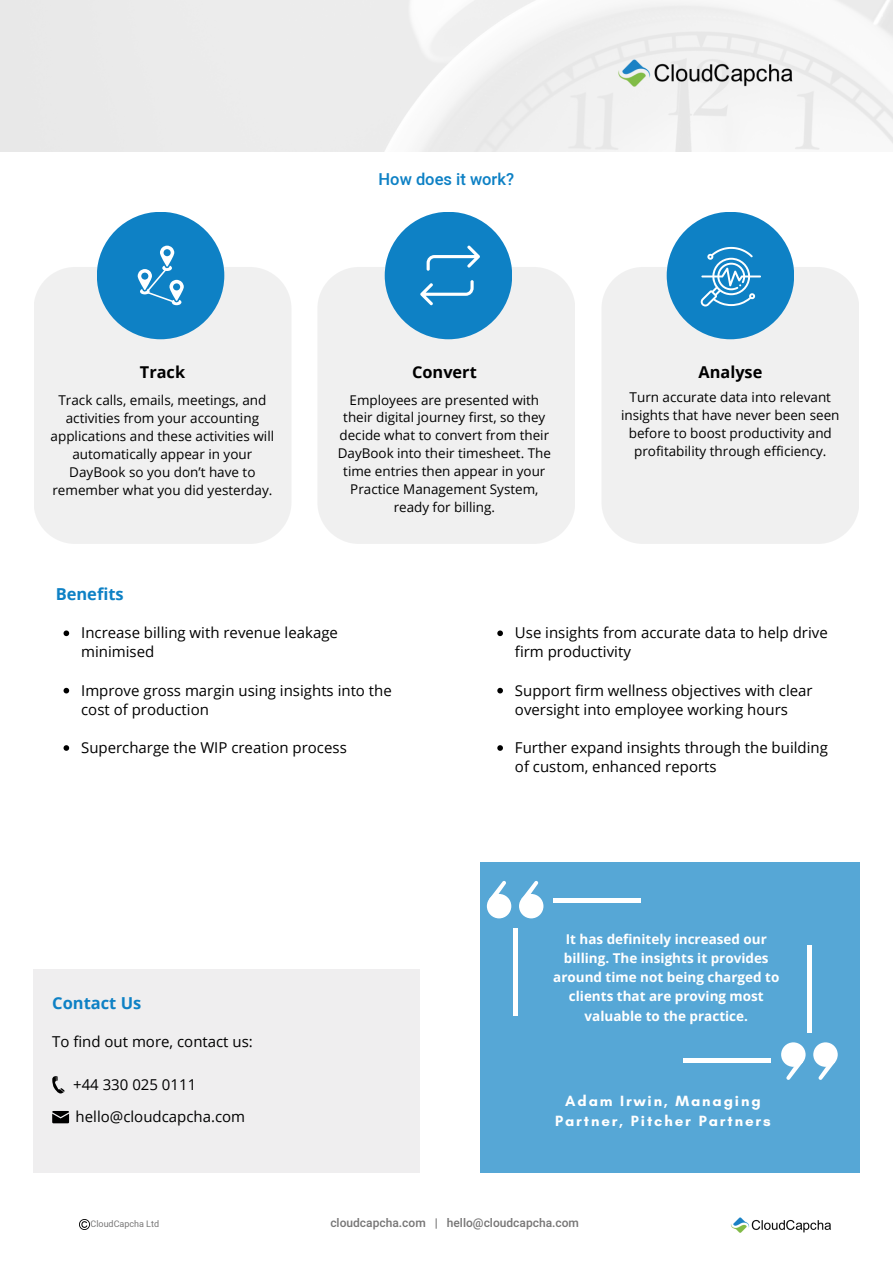
<style>
.page{position:relative;width:893px;height:1264px;background:#fff}
.page>*{position:absolute;margin:0;border:0;box-sizing:border-box;transform-origin:0 0}
.t1{font:700 16.5px "Open Sans";color:#0e81c5}
.t2{font:500 16.5px "Heebo";color:#0e81c5}
.t3{font:700 16.35px "Open Sans";color:#000}
.t4{font:700 15.15px/20.2px "Glacial Indifference";letter-spacing:.125em;color:#fff;text-align:center}
.t5{font:15px/19px "Open Sans";color:#000}
.t6{font:13.5px/18px "Open Sans";color:#000;text-align:center}
.t7{font:700 13.5px/19px "Open Sans";color:#fff;text-align:center}
.t8{font:13.35px/17.9px "Open Sans";color:#000;text-align:center}
.t9{font:500 12px "Heebo";color:#787777}
.t10{font:9px "Heebo";color:#787777}
</style>
<div class="page">
<img style="left:601px;top:43px;width:213px;height:58px">
<div style="left:34px;top:267px;width:257px;height:277px;background:#f0f0f0"></div>
<div style="left:97px;top:212px;width:127px;height:127px;background:#0e81c5;border-radius:50%"></div>
<svg style="left:138px;top:246px;width:46px;height:59px"></svg>
<div style="left:318px;top:267px;width:257px;height:277px;background:#f0f0f0"></div>
<div style="left:384px;top:212px;width:128px;height:127px;background:#0e81c5;border-radius:50%"></div>
<svg style="left:420px;top:246px;width:60px;height:59px"></svg>
<div style="left:602px;top:267px;width:257px;height:277px;background:#f0f0f0"></div>
<div style="left:666px;top:212px;width:128px;height:127px;background:#0e81c5;border-radius:50%"></div>
<svg style="left:700px;top:247px;width:61px;height:59px"></svg>
<img style="left:730px;top:1217px;width:101px;height:16px">
<svg style="left:79px;top:1219px;width:10px;height:10px"></svg>
<div style="left:480px;top:862px;width:379px;height:311px;background:#56a7d6"></div>
<div style="left:519px;top:894px;width:24px;height:24px;background:#fff;border-radius:50%"></div>
<svg style="left:521px;top:881px;width:17px;height:19px"></svg>
<div style="left:487px;top:894px;width:24px;height:24px;background:#fff;border-radius:50%"></div>
<svg style="left:489px;top:881px;width:17px;height:18px"></svg>
<hr style="left:513px;top:928px;width:4px;height:87px;background:#fff">
<hr style="left:553px;top:898px;width:88px;height:4px;background:#fff">
<div style="left:781px;top:1042px;width:24px;height:24px;background:#fff;border-radius:50%"></div>
<svg style="left:785px;top:1061px;width:18px;height:18px"></svg>
<div style="left:813px;top:1042px;width:24px;height:24px;background:#fff;border-radius:50%"></div>
<svg style="left:818px;top:1061px;width:17px;height:18px"></svg>
<hr style="left:807px;top:944px;width:4px;height:88px;background:#fff">
<div style="left:683px;top:1057px;width:88px;height:5px;background:#fff"></div>
<div style="left:34px;top:969px;width:386px;height:204px;background:#e9e8e9"></div>
<svg style="left:52px;top:1076px;width:13px;height:17px"></svg>
<svg style="left:52px;top:1111px;width:17px;height:12px"></svg>
<svg style="left:497px;top:630px;width:6px;height:6px"></svg>
<svg style="left:497px;top:688px;width:6px;height:5px"></svg>
<svg style="left:497px;top:745px;width:6px;height:5px"></svg>
<svg style="left:64px;top:630px;width:5px;height:6px"></svg>
<svg style="left:64px;top:688px;width:5px;height:5px"></svg>
<svg style="left:64px;top:745px;width:5px;height:5px"></svg>
<p class="t2" style="left:378px;top:168px;width:137px">How does it work?</p>
<p class="t3" style="left:140px;top:361px;width:47px">Track</p>
<p class="t6" style="left:51px;top:391px;width:225px">Track calls, emails, meetings, and activities from your accounting applications and these activities will automatically appear in your DayBook so you don’t have to remember what you did yesterday.</p>
<p class="t1" style="left:56px;top:582px;width:70px">Benefits</p>
<p class="t3" style="left:412px;top:361px;width:66px">Convert</p>
<p class="t8" style="left:338px;top:390px;width:214px">Employees are presented with their digital journey first, so they decide what to convert from their<br>DayBook into their timesheet. The time entries then appear in your<br>Practice Management System, ready for billing.</p>
<p class="t3" style="left:698px;top:361px;width:65px">Analyse</p>
<p class="t6" style="left:621px;top:388px;width:220px">Turn accurate data into relevant insights that have never been seen before to boost productivity and profitability through efficiency.</p>
<p class="t5" style="left:81px;top:623px;width:258px">Increase billing with revenue leakage minimised</p>
<p class="t5" style="left:81px;top:680px;width:312px">Improve gross margin using insights into the cost of production</p>
<p class="t5" style="left:81px;top:737px;width:267px">Supercharge the WIP creation process</p>
<p class="t1" style="left:52px;top:991px;width:91px">Contact Us</p>
<p class="t5" style="left:52px;top:1032px;width:202px">To find out more, contact us:</p>
<p class="t5" style="left:73px;top:1074px;width:125px">+44 330 025 0111</p>
<p class="t5" style="left:76px;top:1107px;width:171px">hello@cloudcapcha.com</p>
<p class="t5" style="left:515px;top:623px;width:314px">Use insights from accurate data to help drive firm productivity</p>
<p class="t5" style="left:515px;top:680px;width:299px">Support firm wellness objectives with clear oversight into employee working hours</p>
<p class="t5" style="left:515px;top:737px;width:314px">Further expand insights through the building of custom, enhanced reports</p>
<p class="t7" style="left:553px;top:929px;width:227px">It has definitely increased our billing. The insights it provides around time not being charged to clients that are proving most valuable to the practice.</p>
<p class="t4" style="left:555px;top:1090px;width:217px">Adam Irwin, Managing<br>Partner, Pitcher Partners</p>
<p class="t10" style="left:90px;top:1217px;width:70px">CloudCapcha Ltd</p>
<p class="t9" style="left:330px;top:1213px;width:250px">cloudcapcha.com | hello@cloudcapcha.com</p>
</div>
